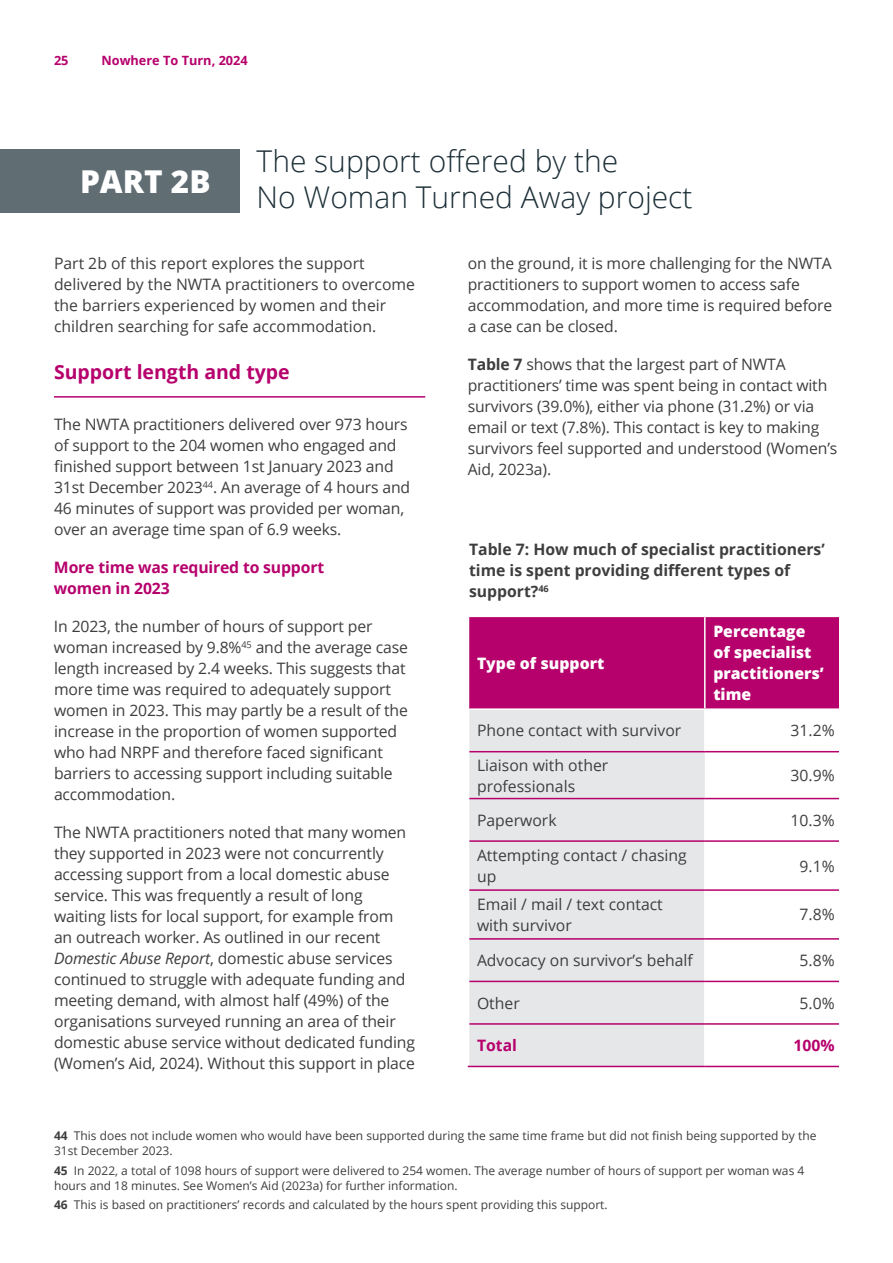
<style>
.page{position:relative;width:893px;height:1263px;background:#fff}
.page>*{position:absolute;margin:0;border:0;box-sizing:border-box;transform-origin:0 0}
.t1{font:800 31.5px "Open Sans";color:#fff}
.t2{font:300 30px/36px "Open Sans";color:#1c2f37}
.t3{font:700 19.5px "Open Sans";color:#b6006c}
.t4{font:15.75px/21px "Open Sans";letter-spacing:-.01em;color:#3e3e3f}
.t5{font:700 15.75px/21px "Open Sans";color:#3e3e3f}
.t6{font:800 15.75px/21px "Open Sans";color:#fff}
.t7{font:700 15.75px/21px "Open Sans";letter-spacing:-.01em;color:#b6006c}
.t8{font:700 12.75px "Open Sans";color:#b6006c}
.t9{font:12px/15px "Open Sans";color:#3e3e3f}
.s1{font-style:italic}
.s2{font-weight:700}
</style>
<div class="page">
<div style="left:0;top:149px;width:240px;height:64px;background:#606d73"></div>
<hr style="left:54px;top:396px;width:371px;height:2px;background:#b6006c">
<div style="left:469px;top:617px;width:370px;height:91px;background:#b6006c"></div>
<div style="left:469px;top:710px;width:236px;height:356px;background:#e6e7e9"></div>
<hr style="left:704px;top:617px;width:2px;height:91px;background:#fff">
<hr style="left:704px;top:710px;width:2px;height:41px;background:#fff">
<hr style="left:704px;top:799px;width:2px;height:41px;background:#fff">
<hr style="left:704px;top:842px;width:2px;height:47px;background:#fff">
<hr style="left:704px;top:891px;width:2px;height:47px;background:#fff">
<hr style="left:704px;top:940px;width:2px;height:41px;background:#fff">
<hr style="left:704px;top:982px;width:2px;height:41px;background:#fff">
<hr style="left:704px;top:1025px;width:2px;height:41px;background:#fff">
<hr style="left:469px;top:751px;width:236px;height:1px;background:#b6006c">
<hr style="left:705px;top:751px;width:134px;height:1px;background:#b6006c">
<hr style="left:469px;top:798px;width:236px;height:1px;background:#b6006c">
<hr style="left:705px;top:798px;width:134px;height:1px;background:#b6006c">
<hr style="left:469px;top:840px;width:236px;height:2px;background:#b6006c">
<hr style="left:705px;top:840px;width:134px;height:2px;background:#b6006c">
<hr style="left:469px;top:889px;width:236px;height:2px;background:#b6006c">
<hr style="left:705px;top:889px;width:134px;height:2px;background:#b6006c">
<hr style="left:469px;top:938px;width:236px;height:2px;background:#b6006c">
<hr style="left:705px;top:938px;width:134px;height:2px;background:#b6006c">
<hr style="left:469px;top:981px;width:236px;height:1px;background:#b6006c">
<hr style="left:705px;top:981px;width:134px;height:1px;background:#b6006c">
<hr style="left:469px;top:1023px;width:236px;height:2px;background:#b6006c">
<hr style="left:705px;top:1023px;width:134px;height:2px;background:#b6006c">
<hr style="left:468px;top:1066px;width:237px;height:1px;background:#b6006c">
<hr style="left:705px;top:1066px;width:134px;height:1px;background:#b6006c">
<p class="t8" style="left:54px;top:55px;width:16px">25</p>
<p class="t8" style="left:101px;top:55px;width:148px">Nowhere To Turn, 2024</p>
<h1 class="t1" style="left:80px;top:168px;width:132px">PART 2B</h1>
<h2 class="t2" style="left:257px;top:142px;width:437px">The support offered by the<br>No Woman Turned Away project</h2>
<p class="t4" style="left:54px;top:255px;width:363px">Part 2b of this report explores the support delivered by the NWTA practitioners to overcome the barriers experienced by women and their children searching for safe accommodation.</p>
<p class="t3" style="left:54px;top:364px;width:237px">Support length and type</p>
<p class="t4" style="left:54px;top:413px;width:358px">The NWTA practitioners delivered over 973 hours of support to the 204 women who engaged and finished support between 1st January 2023 and 31st December 2023<sup>44</sup>. An average of 4 hours and 46 minutes of support was provided per woman, over an average time span of 6.9 weeks.</p>
<p class="t7" style="left:54px;top:558px;width:272px">More time was required to support women in 2023</p>
<p class="t4" style="left:54px;top:617px;width:355px">In 2023, the number of hours of support per woman increased by 9.8%<sup>45</sup> and the average case length increased by 2.4 weeks. This suggests that more time was required to adequately support women in 2023. This may partly be a result of the increase in the proportion of women supported who had NRPF and therefore faced significant barriers to accessing support including suitable accommodation.</p>
<p class="t4" style="left:54px;top:823px;width:363px">The NWTA practitioners noted that many women they supported in 2023 were not concurrently accessing support from a local domestic abuse service. This was frequently a result of long waiting lists for local support, for example from an outreach worker. As outlined in our recent <span class="s1">Domestic Abuse Report</span>, domestic abuse services continued to struggle with adequate funding and meeting demand, with almost half (49%) of the organisations surveyed running an area of their domestic abuse service without dedicated funding (Women’s Aid, 2024). Without this support in place</p>
<p class="t4" style="left:468px;top:255px;width:366px">on the ground, it is more challenging for the NWTA practitioners to support women to access safe accommodation, and more time is required before a case can be closed.</p>
<p class="t4" style="left:468px;top:356px;width:371px"><span class="s2">Table 7</span> shows that the largest part of NWTA practitioners’ time was spent being in contact with survivors (39.0%), either via phone (31.2%) or via email or text (7.8%). This contact is key to making survivors feel supported and understood (Women’s Aid, 2023a).</p>
<p class="t5" style="left:469px;top:540px;width:357px">Table 7: How much of specialist practitioners’ time is spent providing different types of support?<sup>46</sup></p>
<p class="t6" style="left:477px;top:654px;width:129px">Type of support</p>
<p class="t6" style="left:713px;top:623px;width:112px">Percentage of specialist practitioners’ time</p>
<p class="t4" style="left:477px;top:722px;width:206px">Phone contact with survivor</p>
<p class="t4" style="left:790px;top:722px;width:46px">31.2%</p>
<p class="t4" style="left:477px;top:756px;width:133px">Liaison with other professionals</p>
<p class="t4" style="left:790px;top:764px;width:46px">30.9%</p>
<p class="t4" style="left:477px;top:811px;width:81px">Paperwork</p>
<p class="t4" style="left:790px;top:811px;width:46px">10.3%</p>
<p class="t4" style="left:477px;top:846px;width:211px">Attempting contact / chasing up</p>
<p class="t4" style="left:799px;top:855px;width:37px">9.1%</p>
<p class="t4" style="left:477px;top:895px;width:187px">Email / mail / text contact with survivor</p>
<p class="t4" style="left:799px;top:906px;width:37px">7.8%</p>
<p class="t4" style="left:477px;top:951px;width:217px">Advocacy on survivor’s behalf</p>
<p class="t4" style="left:799px;top:951px;width:37px">5.8%</p>
<p class="t4" style="left:477px;top:994px;width:44px">Other</p>
<p class="t4" style="left:799px;top:994px;width:37px">5.0%</p>
<p class="t7" style="left:477px;top:1036px;width:42px">Total</p>
<p class="t7" style="left:793px;top:1036px;width:43px">100%</p>
<p class="t9" style="left:54px;top:1128px;width:764px"><span class="s2">44</span> This does not include women who would have been supported during the same time frame but did not finish being supported by the<br>31st December 2023.</p>
<p class="t9" style="left:54px;top:1162px;width:752px"><span class="s2">45</span> In 2022, a total of 1098 hours of support were delivered to 254 women. The average number of hours of support per woman was 4 hours and 18 minutes. See Women’s Aid (2023a) for further information.</p>
<p class="t9" style="left:54px;top:1198px;width:555px"><span class="s2">46</span> This is based on practitioners’ records and calculated by the hours spent providing this support.</p>
</div>
